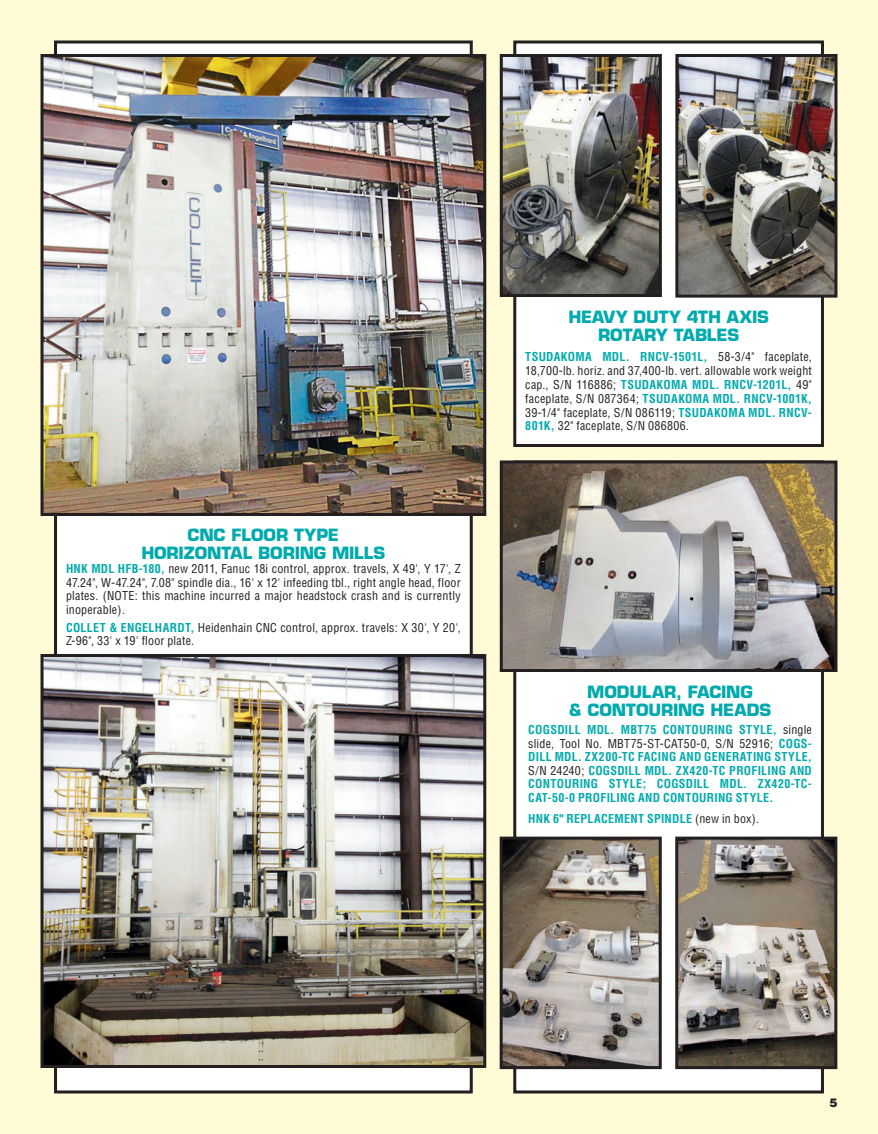
<style>
.page{position:relative;width:878px;height:1134px;background:#fffbd6}
.page>*{position:absolute;margin:0;border:0;box-sizing:border-box;transform-origin:0 0}
.INV-HEAD{font:700 16.5px/18px "Eurostile";letter-spacing:-.01em;color:#00aaad;text-align:center}
.INV-BODY{font:condensed 12px/14px "Helvetica";letter-spacing:.02em;color:#231f20;text-align:justify}
.INV-BODY-2{font:700 condensed 12px/13.5px "Helvetica";letter-spacing:.025em;color:#00aaad;text-align:justify}
.t1{font:900 12px "Helvetica";color:#231f20}
.s1{font-weight:700;color:#00aaad}
.s2{font-weight:400;color:#231f20}
</style>
<div class="page">
<div style="left:56px;top:42px;width:415px;height:1050px;background:#fff"></div>
<div style="left:514px;top:42px;width:308px;height:404px;background:#fff"></div>
<div style="left:513px;top:40px;width:311px;height:407px;border:3px solid #231f20"></div>
<img style="left:504px;top:58px;width:154px;height:235px">
<div style="left:500px;top:54px;width:162px;height:243px;border:3px solid #231f20"></div>
<img style="left:679px;top:58px;width:154px;height:236px">
<div style="left:675px;top:54px;width:162px;height:244px;border:3px solid #231f20"></div>
<div style="left:514px;top:462px;width:308px;height:630px;background:#fff"></div>
<img style="left:504px;top:464px;width:329px;height:204px">
<div style="left:500px;top:460px;width:337px;height:212px;border:3px solid #231f20"></div>
<img style="left:503px;top:841px;width:154px;height:224px">
<div style="left:499px;top:837px;width:162px;height:232px;border:3px solid #231f20"></div>
<img style="left:679px;top:841px;width:154px;height:224px">
<div style="left:675px;top:837px;width:162px;height:232px;border:3px solid #231f20"></div>
<img style="left:44px;top:58px;width:438px;height:454px">
<div style="left:40px;top:54px;width:446px;height:462px;border:3px solid #231f20"></div>
<img style="left:44px;top:658px;width:438px;height:406px">
<div style="left:40px;top:654px;width:446px;height:414px;border:3px solid #231f20"></div>
<p class="INV-HEAD" style="left:141px;top:526px;width:245px">CNC FLOOR TYPE<br>HORIZONTAL BORING MILLS</p>
<p class="INV-BODY" style="left:66px;top:562px;width:396px;line-height:13.5px"><span class="s1">HNK MDL HFB-180,</span> new 2011, Fanuc 18i control, approx. travels, X 49', Y 17', Z 47.24", W-47.24", 7.08" spindle dia., 16' x 12' infeeding tbl., right angle head, floor plates. (NOTE: this machine incurred a major headstock crash and is currently inoperable).</p>
<p class="INV-BODY" style="left:66px;top:620px;width:396px;line-height:13.5px"><span class="s1">COLLET &amp; ENGELHARDT,</span> Heidenhain CNC control, approx. travels: X 30', Y 20',<br>Z-96", 33' x 19' floor plate.</p>
<p class="INV-HEAD" style="left:568px;top:308px;width:202px;line-height:18.5px">HEAVY DUTY 4TH AXIS<br>ROTARY TABLES</p>
<p class="INV-BODY" style="left:525px;top:349px;width:288px"><span class="s1">TSUDAKOMA MDL. RNCV-1501L,</span> 58-3/4" faceplate, 18,700-lb. horiz. and 37,400-lb. vert. allowable work weight cap., S/N 116886; <span class="s1">TSUDAKOMA MDL. RNCV-1201L,</span> 49" faceplate, S/N 087364; <span class="s1">TSUDAKOMA MDL. RNCV-1001K, </span>39-1/4" faceplate, S/N 086119; <span class="s1">TSUDAKOMA MDL. RNCV-801K,</span> 32" faceplate, S/N 086806.</p>
<p class="INV-HEAD" style="left:569px;top:683px;width:204px">MODULAR, FACING<br>&amp; CONTOURING HEADS</p>
<p class="INV-BODY-2" style="left:528px;top:723px;width:285px">COGSDILL MDL. MBT75 CONTOURING STYLE, <span class="s2">single slide, Tool No. MBT75-ST-CAT50-0, S/N 52916;</span> COGS-DILL MDL. ZX200-TC FACING AND GENERATING STYLE, <span class="s2">S/N 24240;</span> COGSDILL MDL. ZX420-TC PROFILING AND CONTOURING STYLE; COGSDILL MDL. ZX420-TC-CAT-50-0 PROFILING AND CONTOURING STYLE.</p>
<p class="INV-BODY-2" style="left:528px;top:812px;width:232px">HNK 6" REPLACEMENT SPINDLE <span class="s2">(new in box).</span></p>
<p class="t1" style="left:829px;top:1094px;width:10px">5</p>
</div>
